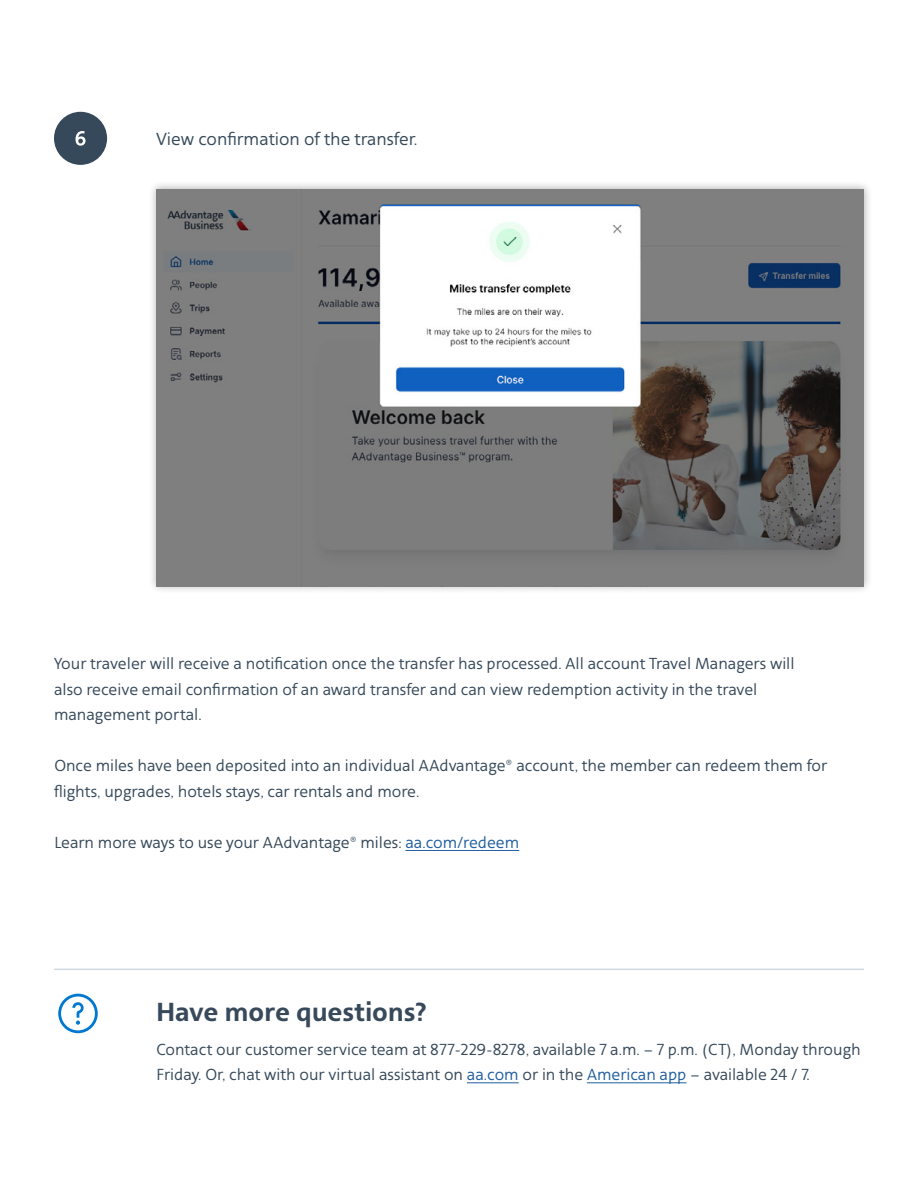
<style>
.page{position:relative;width:918px;height:1188px;background:#fff}
.page>*{position:absolute;margin:0;border:0;box-sizing:border-box;transform-origin:0 0}
.Page_header_AA{font:700 27px "American Sans";letter-spacing:-.005em;color:#37495a}
.t1{font:18px "American Sans";color:#36495a}
.Paragraph_Style_AA{font:16.5px/25.5px "American Sans";color:#36495a}
.s1{color:#215e9e}
</style>
<div class="page">
<svg style="left:54px;top:112px;width:53px;height:53px"></svg>
<hr style="left:405px;top:850px;width:114px;height:1px;background:#215e9e">
<div style="left:148px;top:180px;width:725px;height:415px;background:#000;opacity:.3"></div>
<img style="left:156px;top:189px;width:708px;height:397px">
<hr style="left:467px;top:1082px;width:52px;height:1px;background:#215e9e">
<hr style="left:587px;top:1082px;width:99px;height:1px;background:#215e9e">
<svg style="left:58px;top:994px;width:40px;height:39px"></svg>
<hr style="left:54px;top:969px;width:810px;height:1px;background:#d0dae0">
<p class="t1" style="left:156px;top:129px;width:263px">View confirmation of the transfer.</p>
<p class="Paragraph_Style_AA" style="left:54px;top:651px;width:742px">Your traveler will receive a notification once the transfer has processed. All account Travel Managers will also receive email confirmation of an award transfer and can view redemption activity in the travel management portal.</p>
<p class="Paragraph_Style_AA" style="left:54px;top:753px;width:775px">Once miles have been deposited into an individual AAdvantage® account, the member can redeem them for flights, upgrades, hotels stays, car rentals and more.</p>
<p class="Paragraph_Style_AA" style="left:54px;top:830px;width:467px">Learn more ways to use your AAdvantage® miles: <span class="s1">aa.com/redeem</span></p>
<h1 class="Page_header_AA" style="left:156px;top:997px;width:271px">Have more questions?</h1>
<p class="Paragraph_Style_AA" style="left:156px;top:1037px;width:706px">Contact our customer service team at 877-229-8278, available 7 a.m. – 7 p.m. (CT), Monday through<br>Friday. Or, chat with our virtual assistant on <span class="s1">aa.com</span> or in the <span class="s1">American app</span> – available 24 / 7.</p>
</div>
